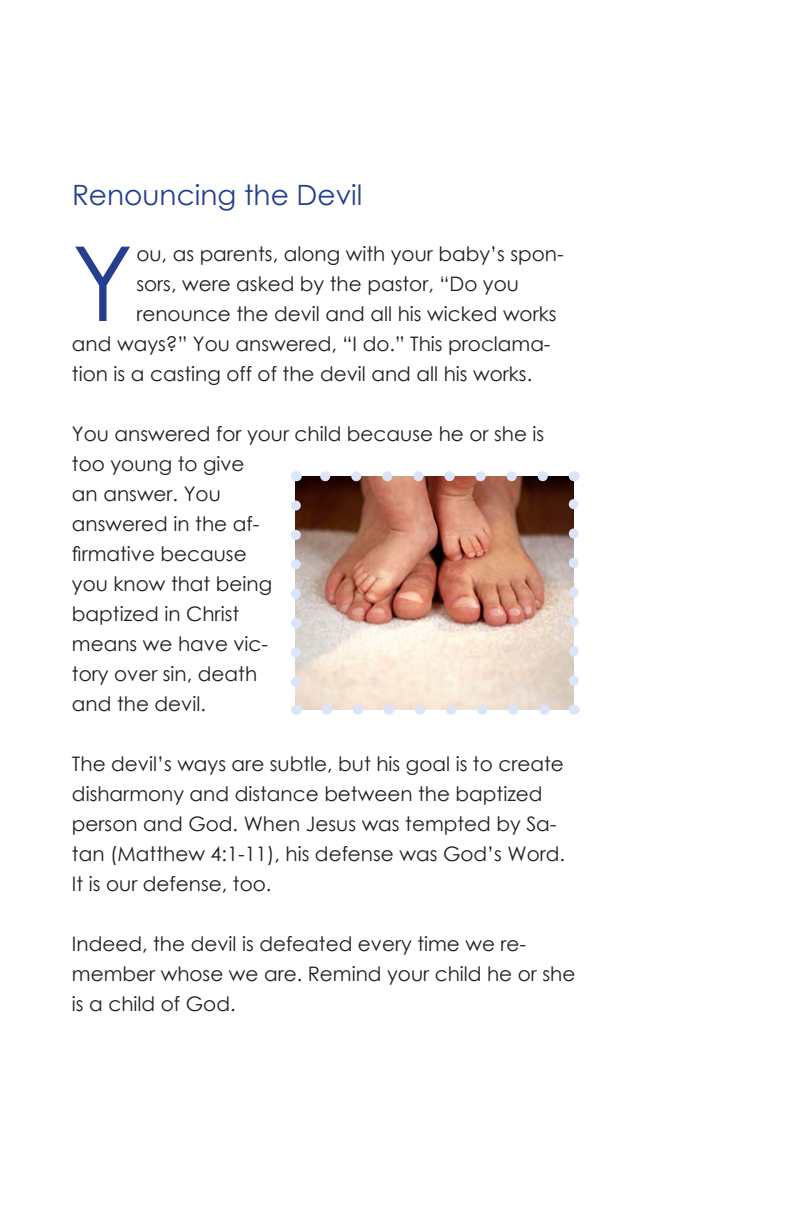
<style>
.page{position:relative;width:792px;height:1224px;background:#fff}
.page>*{position:absolute;margin:0;border:0;box-sizing:border-box;transform-origin:0 0}
.t1{font:103.6px "Century Gothic";color:#253f8e}
.t2{font:28px "Century Gothic";color:#253f8e}
.t3{font:20px/30px "Century Gothic";color:#231f20}
</style>
<div class="page">
<img style="left:296px;top:476px;width:278px;height:234px">
<svg style="left:291px;top:505px;width:10px;height:190px"></svg>
<svg style="left:327px;top:705px;width:231px;height:10px"></svg>
<svg style="left:569px;top:491px;width:10px;height:190px"></svg>
<svg style="left:311px;top:471px;width:232px;height:10px"></svg>
<p class="t2" style="left:72px;top:175px;width:292px">Renouncing the Devil</p>
<p class="t1" style="left:72px;top:211px;width:63px">Y</p>
<p class="t3" style="left:136px;top:238px;width:429px">ou, as parents, along with your baby’s spon-</p>
<p class="t3" style="left:136px;top:268px;width:384px">sors, were asked by the pastor, “Do you</p>
<p class="t3" style="left:136px;top:298px;width:422px">renounce the devil and all his wicked works</p>
<p class="t3" style="left:72px;top:328px;width:480px">and ways?” You answered, “I do.” This proclama-</p>
<p class="t3" style="left:72px;top:358px;width:462px">tion is a casting off of the devil and all his works.</p>
<p class="t3" style="left:72px;top:418px;width:474px">You answered for your child because he or she is too young to give<br>an answer. You<br>answered in the af-<br>firmative because<br>you know that being<br>baptized in Christ<br>means we have vic-<br>tory over sin, death<br>and the devil.</p>
<p class="t3" style="left:72px;top:748px;width:495px">The devil’s ways are subtle, but his goal is to create disharmony and distance between the baptized person and God. When Jesus was tempted by Sa&shy;tan (Matthew 4:1-11), his defense was God’s Word.<br>It is our defense, too.</p>
<p class="t3" style="left:72px;top:928px;width:505px">Indeed, the devil is defeated every time we re&shy;member whose we are. Remind your child he or she is a child of God.</p>
</div>
